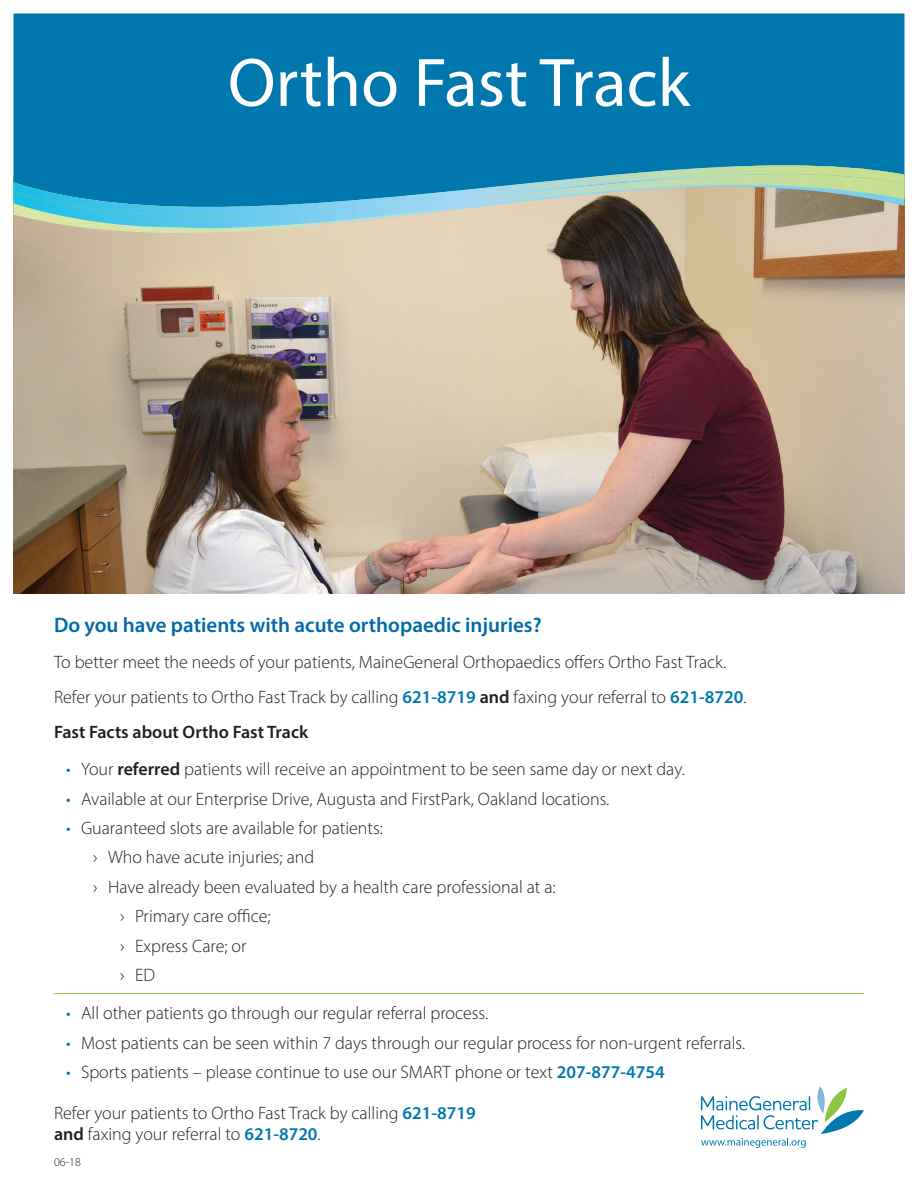
<style>
.page{position:relative;width:918px;height:1188px;background:#fff}
.page>*{position:absolute;margin:0;border:0;box-sizing:border-box;transform-origin:0 0}
.t1{font:69.15px "Myriad Pro";color:#fff}
.Paragraph_Style_1{font:600 21px "Myriad Pro";color:#006ba7}
.t2{font:300 18px/21.6px "Myriad Pro";color:#231f20}
.t3{font:600 18px "Myriad Pro";color:#231f20}
.t4{font:300 12px "Myriad Pro";color:#231f20}
.s1{font-weight:600;color:#0078ae}
.s2{font-weight:600}
.s3{color:#006ba7}
</style>
<div class="page">
<img style="left:14px;top:248px;width:890px;height:346px">
<div style="left:14px;top:13px;width:890px;height:150px;background:#0078ae"></div>
<svg style="left:14px;top:163px;width:890px;height:9px;background:#1a85ab"></svg>
<svg style="left:14px;top:232px;width:890px;height:16px;background:#c4b39a"></svg>
<svg style="left:14px;top:172px;width:890px;height:60px;background:#79abaf"></svg>
<svg style="left:701px;top:1086px;width:163px;height:62px"></svg>
<hr style="left:54px;top:993px;width:810px;height:1px;background:#8bc63e">
<p class="t1" style="left:228px;top:40px;width:464px">Ortho Fast Track</p>
<p class="Paragraph_Style_1" style="left:54px;top:612px;width:489px">Do you have patients with acute orthopaedic injuries?</p>
<p class="t2" style="left:54px;top:651px;width:674px">To better meet the needs of your patients, MaineGeneral Orthopaedics offers Ortho Fast Track.</p>
<p class="t2" style="left:54px;top:686px;width:694px">Refer your patients to Ortho Fast Track by calling <span class="s1">621-8719</span> <span class="s2">and</span> faxing your referral to <span class="s1">621-8720</span>.</p>
<p class="t3" style="left:54px;top:720px;width:256px">Fast Facts about Ortho Fast Track</p>
<p class="t2" style="left:66px;top:758px;width:620px"><span class="s3">•</span> Your <span class="s2">referred</span> patients will receive an appointment to be seen same day or next day.</p>
<p class="t2" style="left:66px;top:788px;width:545px"><span class="s3">•</span> Available at our Enterprise Drive, Augusta and FirstPark, Oakland locations.</p>
<p class="t2" style="left:66px;top:817px;width:319px"><span class="s3">•</span> Guaranteed slots are available for patients:</p>
<p class="t2" style="left:93px;top:846px;width:223px">› Who have acute injuries; and</p>
<p class="t2" style="left:93px;top:876px;width:464px">› Have already been evaluated by a health care professional at a:</p>
<p class="t2" style="left:120px;top:905px;width:152px">› Primary care office;</p>
<p class="t2" style="left:120px;top:935px;width:128px">› Express Care; or</p>
<p class="t2" style="left:120px;top:964px;width:37px">› ED</p>
<p class="t2" style="left:66px;top:1002px;width:424px"><span class="s3">•</span> All other patients go through our regular referral process.</p>
<p class="t2" style="left:66px;top:1032px;width:681px"><span class="s3">•</span> Most patients can be seen within 7 days through our regular process for non-urgent referrals.</p>
<p class="t2" style="left:66px;top:1061px;width:600px"><span class="s3">•</span> Sports patients – please continue to use our SMART phone or text <span class="s1">207-877-4754</span></p>
<p class="t2" style="left:54px;top:1102px;width:423px">Refer your patients to Ortho Fast Track by calling <span class="s1">621-8719 </span><span class="s2">and</span> faxing your referral to <span class="s1">621-8720</span>.</p>
<p class="t4" style="left:54px;top:1155px;width:28px">06-18</p>
</div>
